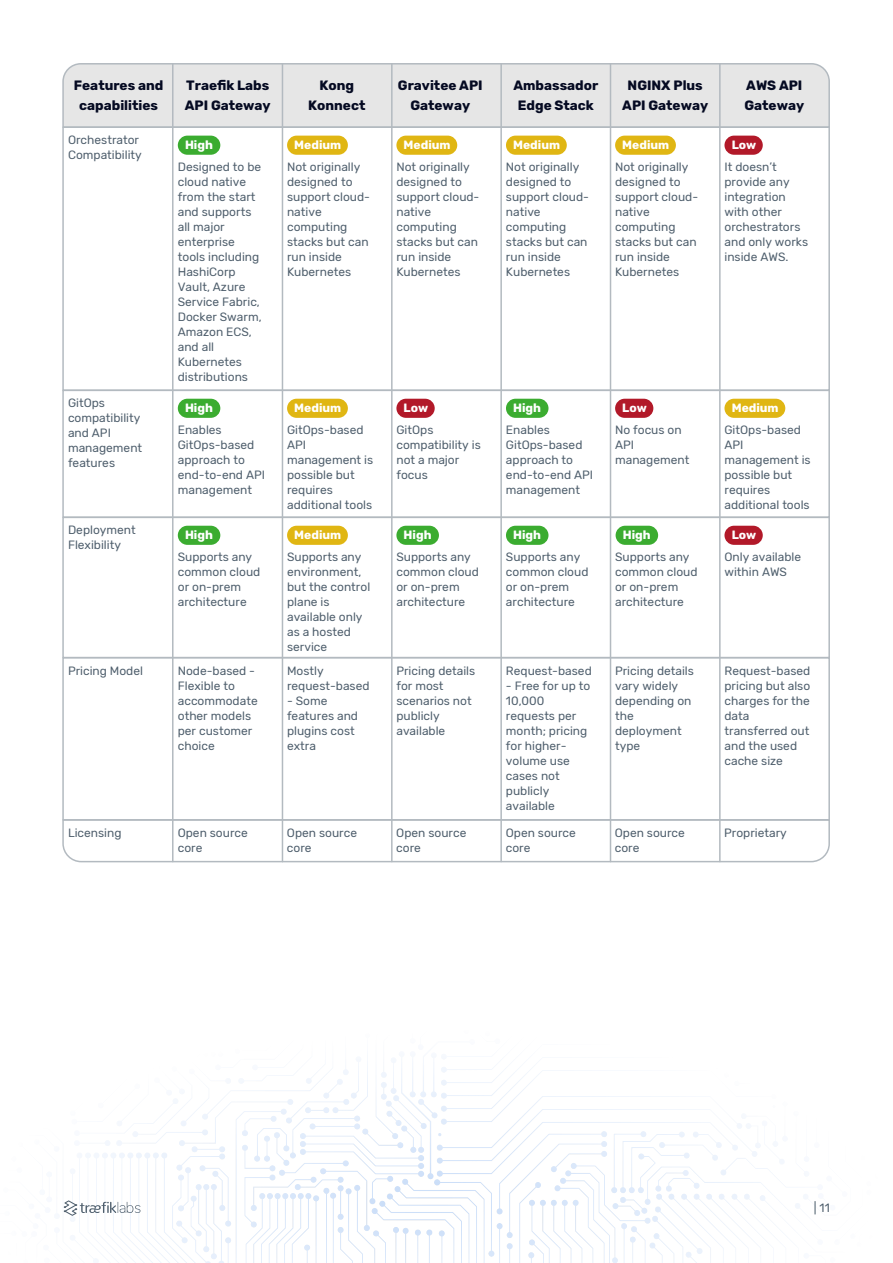
<style>
.page{position:relative;width:893px;height:1263px;background:#fff}
.page>*{position:absolute;margin:0;border:0;box-sizing:border-box;transform-origin:0 0}
.t1{font:700 13.5px/19.5px "Rubik";color:#050a22;text-align:center}
.t2{font:12px/15px "Rubik";color:#4e5e6c}
.t3{font:700 12px "Rubik";color:#fff}
</style>
<div class="page">
<svg style="left:64px;top:1200px;width:76px;height:16px"></svg>
<div style="left:62px;top:63px;width:768px;height:63px;background:#e6e6e6"></div>
<div style="left:62px;top:126px;width:768px;height:265px;border:2px solid #b3bac0"></div>
<div style="left:178px;top:136px;width:42px;height:19px;background:#3bac30;border-radius:10px"></div>
<div style="left:287px;top:136px;width:61px;height:19px;background:#e0b613;border-radius:10px"></div>
<div style="left:396px;top:136px;width:61px;height:19px;background:#e0b613;border-radius:10px"></div>
<div style="left:506px;top:136px;width:61px;height:19px;background:#e0b613;border-radius:10px"></div>
<div style="left:615px;top:136px;width:61px;height:19px;background:#e0b613;border-radius:10px"></div>
<div style="left:724px;top:136px;width:39px;height:19px;background:#b21929;border-radius:10px"></div>
<div style="left:62px;top:390px;width:768px;height:128px;border:2px solid #b3bac0"></div>
<div style="left:178px;top:399px;width:42px;height:19px;background:#3bac30;border-radius:10px"></div>
<div style="left:506px;top:399px;width:42px;height:19px;background:#3bac30;border-radius:10px"></div>
<div style="left:287px;top:399px;width:61px;height:19px;background:#e0b613;border-radius:10px"></div>
<div style="left:287px;top:526px;width:61px;height:19px;background:#e0b613;border-radius:10px"></div>
<div style="left:615px;top:399px;width:38px;height:19px;background:#b21929;border-radius:10px"></div>
<div style="left:396px;top:399px;width:39px;height:19px;background:#b21929;border-radius:10px"></div>
<div style="left:724px;top:399px;width:61px;height:19px;background:#e0b613;border-radius:10px"></div>
<div style="left:62px;top:517px;width:768px;height:141px;border:2px solid #b3bac0"></div>
<div style="left:178px;top:526px;width:42px;height:19px;background:#3bac30;border-radius:10px"></div>
<div style="left:396px;top:526px;width:43px;height:19px;background:#3bac30;border-radius:10px"></div>
<div style="left:506px;top:526px;width:42px;height:19px;background:#3bac30;border-radius:10px"></div>
<div style="left:616px;top:526px;width:42px;height:19px;background:#3bac30;border-radius:10px"></div>
<div style="left:724px;top:526px;width:39px;height:19px;background:#b21929;border-radius:10px"></div>
<div style="left:62px;top:657px;width:768px;height:164px;border:2px solid #b3bac0"></div>
<svg style="left:62px;top:818px;width:768px;height:45px"></svg>
<hr style="left:172px;top:64px;width:2px;height:798px;background:#b3bac0">
<hr style="left:282px;top:64px;width:1px;height:798px;background:#b3bac0">
<hr style="left:391px;top:64px;width:2px;height:798px;background:#b3bac0">
<hr style="left:500px;top:64px;width:2px;height:798px;background:#b3bac0">
<hr style="left:610px;top:64px;width:1px;height:798px;background:#b3bac0">
<hr style="left:719px;top:64px;width:2px;height:798px;background:#b3bac0">
<p class="t1" style="left:74px;top:76px;width:91px">Features and capabilities</p>
<p class="t1" style="left:185px;top:76px;width:87px;text-align:left">Traefik Labs<br>API Gateway</p>
<p class="t1" style="left:308px;top:76px;width:59px">Kong<br>Konnect</p>
<p class="t1" style="left:398px;top:76px;width:86px">Gravitee API<br>Gateway</p>
<p class="t1" style="left:513px;top:76px;width:86px">Ambassador<br>Edge Stack</p>
<p class="t1" style="left:622px;top:76px;width:87px">NGINX Plus<br>API Gateway</p>
<p class="t1" style="left:744px;top:76px;width:61px;text-align:left">AWS API<br>Gateway</p>
<p class="t2" style="left:68px;top:133px;width:75px">Orchestrator<br>Compatibility</p>
<p class="t3" style="left:185px;top:138px;width:29px">High</p>
<p class="t3" style="left:294px;top:138px;width:48px">Medium</p>
<p class="t3" style="left:404px;top:138px;width:48px">Medium</p>
<p class="t3" style="left:513px;top:138px;width:48px">Medium</p>
<p class="t3" style="left:622px;top:138px;width:48px">Medium</p>
<p class="t3" style="left:732px;top:138px;width:26px">Low</p>
<p class="t2" style="left:287px;top:159px;width:85px">Not originally designed to support cloud&shy;native computing stacks but can run inside<br>Kubernetes</p>
<p class="t2" style="left:396px;top:159px;width:85px">Not originally designed to support cloud&shy;native computing stacks but can run inside<br>Kubernetes</p>
<p class="t2" style="left:506px;top:159px;width:85px">Not originally designed to support cloud&shy;native computing stacks but can run inside<br>Kubernetes</p>
<p class="t2" style="left:615px;top:159px;width:85px">Not originally designed to support cloud&shy;native computing stacks but can run inside<br>Kubernetes</p>
<p class="t2" style="left:724px;top:159px;width:85px">It doesn’t provide any integration with other orchestrators and only works inside AWS.</p>
<p class="t2" style="left:178px;top:159px;width:85px">Designed to be cloud native from the start and supports all major enterprise tools including<br>HashiCorp<br>Vault, Azure<br>Service Fabric,<br>Docker Swarm,<br>Amazon ECS, and all<br>Kubernetes distributions</p>
<p class="t2" style="left:68px;top:396px;width:76px">GitOps compatibility and API management features</p>
<p class="t3" style="left:185px;top:401px;width:29px">High</p>
<p class="t3" style="left:513px;top:401px;width:29px">High</p>
<p class="t2" style="left:287px;top:422px;width:88px">GitOps-based<br>API management is possible but requires additional tools</p>
<p class="t3" style="left:294px;top:401px;width:48px">Medium</p>
<p class="t3" style="left:404px;top:401px;width:26px">Low</p>
<p class="t3" style="left:622px;top:401px;width:26px">Low</p>
<p class="t2" style="left:396px;top:422px;width:86px">GitOps compatibility is not a major focus</p>
<p class="t2" style="left:506px;top:422px;width:89px">Enables<br>GitOps-based approach to end-to-end API management</p>
<p class="t2" style="left:615px;top:422px;width:76px">No focus on<br>API management</p>
<p class="t2" style="left:178px;top:422px;width:89px">Enables<br>GitOps-based approach to end-to-end API management</p>
<p class="t3" style="left:732px;top:401px;width:48px">Medium</p>
<p class="t2" style="left:724px;top:422px;width:88px">GitOps-based<br>API management is possible but requires additional tools</p>
<p class="t2" style="left:68px;top:523px;width:69px">Deployment<br>Flexibility</p>
<p class="t3" style="left:185px;top:528px;width:29px">High</p>
<p class="t3" style="left:404px;top:528px;width:29px">High</p>
<p class="t3" style="left:513px;top:528px;width:29px">High</p>
<p class="t3" style="left:623px;top:528px;width:29px">High</p>
<p class="t2" style="left:287px;top:549px;width:85px">Supports any environment, but the control plane is available only as a hosted service</p>
<p class="t2" style="left:396px;top:549px;width:84px">Supports any common cloud or on-prem architecture</p>
<p class="t2" style="left:506px;top:549px;width:84px">Supports any common cloud or on-prem architecture</p>
<p class="t2" style="left:615px;top:549px;width:84px">Supports any common cloud or on-prem architecture</p>
<p class="t2" style="left:724px;top:549px;width:78px">Only available within AWS</p>
<p class="t3" style="left:294px;top:528px;width:48px">Medium</p>
<p class="t3" style="left:732px;top:528px;width:26px">Low</p>
<p class="t2" style="left:178px;top:549px;width:84px">Supports any common cloud or on-prem architecture</p>
<p class="t2" style="left:68px;top:663px;width:77px">Pricing Model</p>
<p class="t2" style="left:178px;top:663px;width:81px">Node-based -<br>Flexible to accommodate other models per customer choice</p>
<p class="t2" style="left:287px;top:663px;width:84px">Mostly request-based</p>
<p class="t2" style="left:287px;top:693px;width:72px">- Some features and plugins cost extra</p>
<p class="t2" style="left:396px;top:663px;width:80px">Pricing details for most scenarios not publicly available</p>
<p class="t2" style="left:506px;top:663px;width:87px">Request-based</p>
<p class="t2" style="left:506px;top:678px;width:86px">- Free for up to<br>10,000 requests per month; pricing for higher&shy;volume use cases not publicly available</p>
<p class="t2" style="left:615px;top:663px;width:80px">Pricing details vary widely depending on the deployment type</p>
<p class="t2" style="left:724px;top:663px;width:87px">Request-based pricing but also charges for the data transferred out and the used cache size</p>
<p class="t2" style="left:68px;top:825px;width:55px">Licensing</p>
<p class="t2" style="left:178px;top:825px;width:72px">Open source core</p>
<p class="t2" style="left:287px;top:825px;width:72px">Open source core</p>
<p class="t2" style="left:396px;top:825px;width:72px">Open source core</p>
<p class="t2" style="left:506px;top:825px;width:72px">Open source core</p>
<p class="t2" style="left:615px;top:825px;width:72px">Open source core</p>
<p class="t2" style="left:724px;top:825px;width:64px">Proprietary</p>
<p class="t2" style="left:814px;top:1200px;width:17px">| 11</p>
</div>
